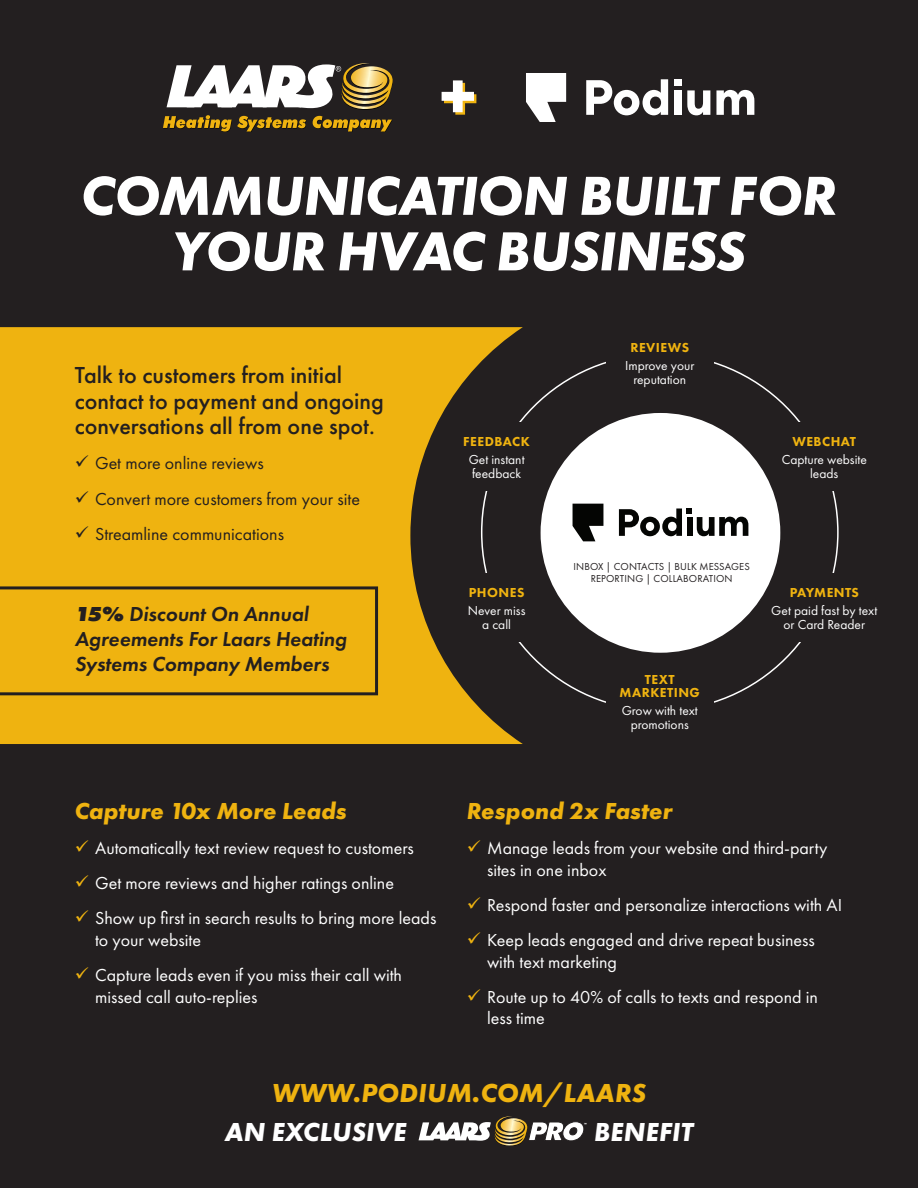
<style>
.page{position:relative;width:918px;height:1188px;background:#231f20}
.page>*{position:absolute;margin:0;border:0;box-sizing:border-box;transform-origin:0 0}
.t1{font:italic 700 57px/55.5px "Futura PT";letter-spacing:-.015em;color:#fff;text-align:center}
.t2{font:italic 700 27px "Futura PT";letter-spacing:.01em;color:#efb310}
.t3{font:italic 700 27px "Futura PT";letter-spacing:.01em;color:#fff}
.t4{font:500 24px/25.5px "Futura PT";color:#231f20}
.t5{font:italic 700 24px "Futura PT";color:#efb310}
.t6{font:italic 600 21px/25.2px "Futura PT";color:#231f20}
.t7{font:18px/35.1px "Futura PT";color:#fff}
.t8{font:18px/35.1px "Futura PT";color:#231f20}
.t9{font:13.5px/13.5px "Futura PT";color:#fff;text-align:center}
.t10{font:800 13.5px/13.5px "Futura PT";letter-spacing:.035em;color:#efb310;text-align:center}
.t11{font:800 13.5px "Futura PT";letter-spacing:.005em;color:#efb310}
.t12{font:10.5px/12.6px "Futura PT";letter-spacing:.01em;color:#231f20;text-align:center}
.s1{font-weight:800}
</style>
<div class="page">
<svg style="left:0;top:327px;width:523px;height:417px;background:#d39f12"></svg>
<svg style="left:163px;top:63px;width:230px;height:69px"></svg>
<svg style="left:526px;top:73px;width:40px;height:49px"></svg>
<svg style="left:586px;top:79px;width:82px;height:36px"></svg>
<div style="left:674px;top:90px;width:8px;height:25px;background:#fff"></div>
<svg style="left:687px;top:90px;width:23px;height:25px"></svg>
<svg style="left:716px;top:90px;width:38px;height:25px"></svg>
<div style="left:674px;top:79px;width:8px;height:7px;background:#fff"></div>
<svg style="left:442px;top:80px;width:34px;height:35px"></svg>
<div style="left:443px;top:422px;width:107px;height:69px;background:#231f20"></div>
<div style="left:443px;top:573px;width:107px;height:69px;background:#231f20"></div>
<div style="left:541px;top:413px;width:239px;height:240px;background:#fff;border-radius:50%"></div>
<svg style="left:573px;top:504px;width:30px;height:37px"></svg>
<svg style="left:619px;top:508px;width:129px;height:28px"></svg>
<div style="left:0;top:586px;width:378px;height:109px;background:#efb310"></div>
<svg style="left:419px;top:1116px;width:168px;height:30px"></svg>
<svg style="left:76px;top:455px;width:12px;height:12px"></svg>
<svg style="left:76px;top:491px;width:12px;height:11px"></svg>
<svg style="left:76px;top:526px;width:12px;height:11px"></svg>
<h1 class="t1" style="left:81px;top:167px;width:758px">COMMUNICATION BUILT FOR<br>YOUR HVAC BUSINESS</h1>
<h3 class="t4" style="left:75px;top:363px;width:311px">Talk to customers from initial contact to payment and ongoing conversations all from one spot.</h3>
<p class="t8" style="left:95px;top:446px;width:266px">Get more online reviews<br>Convert more customers from your site<br>Streamline communications</p>
<p class="t6" style="left:75px;top:601px;width:273px"><span class="s1">15%</span> Discount On Annual<br>Agreements For Laars Heating<br>Systems Company Members</p>
<h3 class="t5" style="left:75px;top:796px;width:274px">Capture 10x More Leads</h3>
<p class="t7" style="left:95px;top:831px;width:343px">Automatically text review request to customers<br>Get more reviews and higher ratings online<br>Show up first in search results to bring more leads</p>
<p class="t7" style="left:95px;top:922px;width:309px">to your website<br>Capture leads even if you miss their call with</p>
<p class="t7" style="left:95px;top:979px;width:164px">missed call auto-replies</p>
<p class="t10" style="left:463px;top:435px;width:68px">FEEDBACK</p>
<p class="t9" style="left:469px;top:453px;width:57px;text-align:left">Get instant feedback</p>
<p class="t10" style="left:469px;top:586px;width:57px">PHONES</p>
<p class="t9" style="left:468px;top:604px;width:59px">Never miss a call</p>
<p class="t10" style="left:630px;top:341px;width:60px">REVIEWS</p>
<p class="t9" style="left:625px;top:359px;width:71px">Improve your reputation</p>
<p class="t10" style="left:792px;top:435px;width:65px">WEBCHAT</p>
<p class="t9" style="left:782px;top:453px;width:87px">Capture website leads</p>
<p class="t12" style="left:574px;top:560px;width:178px">INBOX | CONTACTS | BULK MESSAGES<br>REPORTING | COLLABORATION</p>
<p class="t10" style="left:620px;top:672px;width:82px">TEXT<br>MARKETING</p>
<p class="t9" style="left:622px;top:704px;width:78px">Grow with text promotions</p>
<p class="t11" style="left:790px;top:584px;width:71px">PAYMENTS</p>
<p class="t9" style="left:771px;top:604px;width:108px">Get paid fast by text or Card Reader</p>
<h3 class="t5" style="left:467px;top:796px;width:207px">Respond 2x Faster</h3>
<p class="t7" style="left:487px;top:837px;width:342px;line-height:21.6px">Manage leads from your website and third-party sites in one inbox</p>
<p class="t7" style="left:487px;top:887px;width:357px">Respond faster and personalize interactions with AI<br>Keep leads engaged and drive repeat business</p>
<p class="t7" style="left:487px;top:944px;width:333px">with text marketing<br>Route up to 40% of calls to texts and respond in</p>
<p class="t7" style="left:487px;top:1001px;width:59px">less time</p>
<h2 class="t2" style="left:272px;top:1076px;width:375px">WWW.PODIUM.COM/LAARS</h2>
<h2 class="t3" style="left:225px;top:1115px;width:183px">AN EXCLUSIVE</h2>
<h2 class="t3" style="left:594px;top:1115px;width:101px">BENEFIT</h2>
</div>
